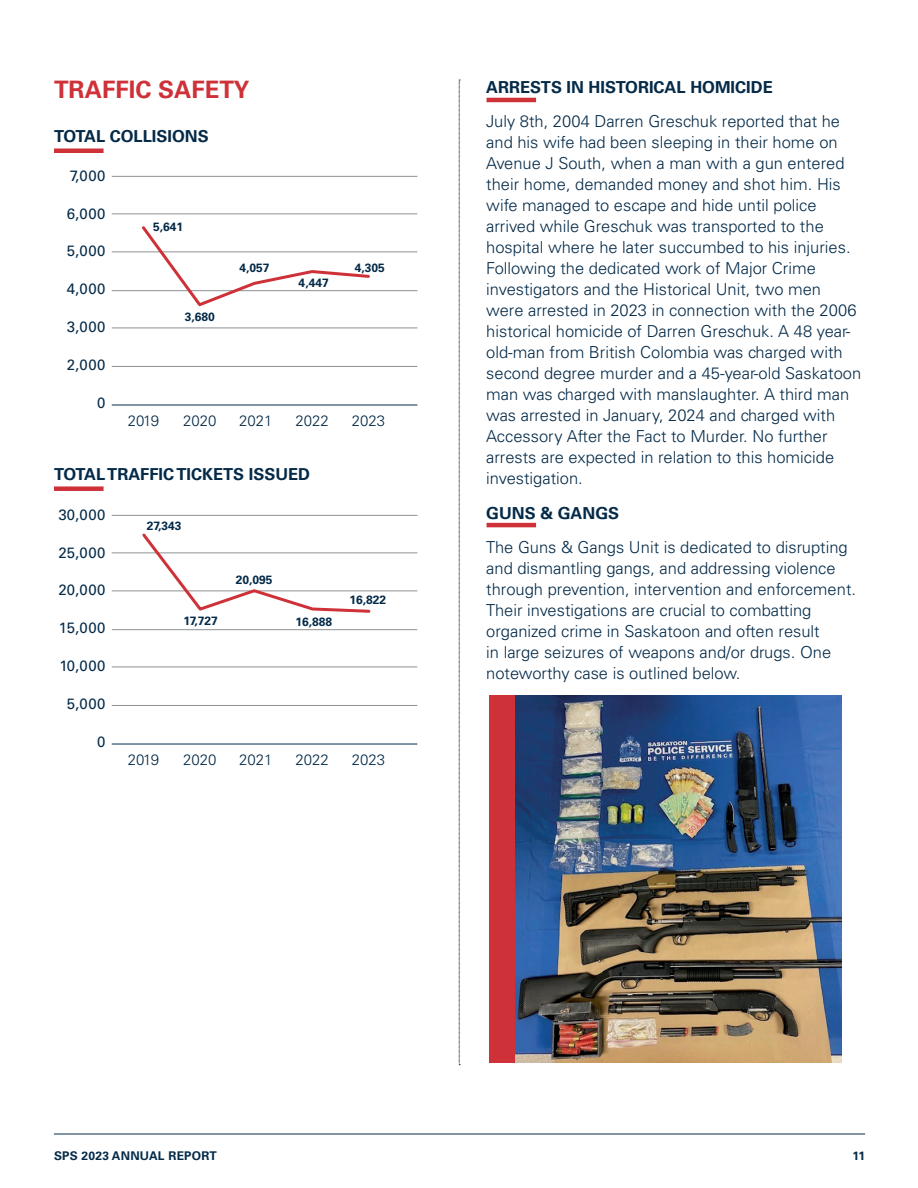
<style>
.page{position:relative;width:918px;height:1188px;background:#fff}
.page>*{position:absolute;margin:0;border:0;box-sizing:border-box;transform-origin:0 0}
.t1{font:700 24px "Univers LT Std";color:#cf3138}
.t2{font:300 16.5px/21px "Univers LT Std";color:#042a48}
.t3{font:700 16.5px "Univers LT Std";color:#042a48}
.t4{font:15px "Univers LT Std";letter-spacing:.04em;color:#042a48}
.t5{font:300 15px "Univers LT Std";color:#042a48}
.t6{font:700 12px "Univers LT Std";color:#042a48}
.t7{font:700 12px "Univers LT Std";letter-spacing:.02em;color:#042a48}
</style>
<div class="page">
<hr style="left:54px;top:1134px;width:811px;height:1px;background:#042a48">
<div style="left:54px;top:148px;width:50px;height:5px;background:#cf3138"></div>
<hr style="left:112px;top:290px;width:305px;height:1px;background:#8f9092">
<hr style="left:112px;top:252px;width:305px;height:1px;background:#8f9092">
<hr style="left:112px;top:214px;width:305px;height:1px;background:#8f9092">
<hr style="left:112px;top:176px;width:305px;height:1px;background:#8f9092">
<hr style="left:112px;top:328px;width:305px;height:1px;background:#8f9092">
<hr style="left:112px;top:366px;width:305px;height:1px;background:#8f9092">
<hr style="left:112px;top:405px;width:305px;height:1px;background:#042a48">
<svg style="left:139px;top:226px;width:233px;height:81px"></svg>
<hr style="left:112px;top:629px;width:305px;height:1px;background:#8f9092">
<hr style="left:112px;top:591px;width:305px;height:1px;background:#8f9092">
<hr style="left:112px;top:553px;width:305px;height:1px;background:#8f9092">
<hr style="left:112px;top:515px;width:305px;height:1px;background:#8f9092">
<hr style="left:112px;top:667px;width:305px;height:1px;background:#8f9092">
<hr style="left:112px;top:705px;width:305px;height:1px;background:#8f9092">
<hr style="left:112px;top:744px;width:305px;height:1px;background:#042a48">
<svg style="left:140px;top:533px;width:232px;height:80px"></svg>
<div style="left:54px;top:486px;width:50px;height:5px;background:#cf3138"></div>
<hr style="left:487px;top:98px;width:49px;height:4px;background:#cf3138">
<img style="left:515px;top:696px;width:326px;height:367px">
<hr style="left:487px;top:523px;width:49px;height:4px;background:#cf3138">
<svg style="left:459px;top:80px;width:1px;height:985px"></svg>
<div style="left:489px;top:696px;width:26px;height:367px;background:#cf3138"></div>
<h1 class="t1" style="left:54px;top:76px;width:197px">TRAFFIC SAFETY</h1>
<p class="t3" style="left:486px;top:77px;width:288px">ARRESTS IN HISTORICAL HOMICIDE</p>
<p class="t2" style="left:486px;top:111px;width:376px">July 8th, 2004 Darren Greschuk reported that he and his wife had been sleeping in their home on Avenue J South, when a man with a gun entered their home, demanded money and shot him. His wife managed to escape and hide until police arrived while Greschuk was transported to the hospital where he later succumbed to his injuries.<br>Following the dedicated work of Major Crime investigators and the Historical Unit, two men were arrested in 2023 in connection with the 2006 historical homicide of Darren Greschuk. A 48 year&shy;old-man from British Colombia was charged with second degree murder and a 45-year-old Saskatoon man was charged with manslaughter. A third man was arrested in January, 2024 and charged with Accessory After the Fact to Murder. No further arrests are expected in relation to this homicide investigation.</p>
<p class="t3" style="left:486px;top:503px;width:134px">GUNS &amp; GANGS</p>
<p class="t2" style="left:486px;top:537px;width:371px">The Guns &amp; Gangs Unit is dedicated to disrupting and dismantling gangs, and addressing violence through prevention, intervention and enforcement.<br>Their investigations are crucial to combatting organized crime in Saskatoon and often result<br>in large seizures of weapons and/or drugs. One noteworthy case is outlined below.</p>
<p class="t3" style="left:54px;top:127px;width:156px">TOTAL COLLISIONS</p>
<p class="t4" style="left:70px;top:167px;width:37px">7,000</p>
<p class="t4" style="left:67px;top:204px;width:40px">6,000</p>
<p class="t4" style="left:67px;top:242px;width:40px">5,000</p>
<p class="t4" style="left:67px;top:280px;width:40px">4,000</p>
<p class="t4" style="left:67px;top:318px;width:40px">3,000</p>
<p class="t4" style="left:67px;top:356px;width:40px">2,000</p>
<p class="t4" style="left:97px;top:394px;width:10px">0</p>
<p class="t5" style="left:128px;top:411px;width:33px">2019</p>
<p class="t5" style="left:183px;top:411px;width:35px">2020</p>
<p class="t5" style="left:239px;top:411px;width:35px">2021</p>
<p class="t5" style="left:296px;top:411px;width:35px">2022</p>
<p class="t5" style="left:352px;top:411px;width:35px">2023</p>
<p class="t6" style="left:153px;top:219px;width:32px">5,641</p>
<p class="t6" style="left:239px;top:260px;width:32px">4,057</p>
<p class="t6" style="left:355px;top:260px;width:32px">4,305</p>
<p class="t6" style="left:299px;top:276px;width:32px">4,447</p>
<p class="t6" style="left:185px;top:310px;width:32px">3,680</p>
<p class="t3" style="left:54px;top:465px;width:258px">TOTAL TRAFFIC TICKETS ISSUED</p>
<p class="t4" style="left:59px;top:506px;width:49px">30,000</p>
<p class="t4" style="left:59px;top:543px;width:49px">25,000</p>
<p class="t4" style="left:59px;top:581px;width:49px">20,000</p>
<p class="t4" style="left:59px;top:619px;width:48px">15,000</p>
<p class="t4" style="left:59px;top:657px;width:48px">10,000</p>
<p class="t4" style="left:67px;top:695px;width:40px">5,000</p>
<p class="t4" style="left:97px;top:733px;width:10px">0</p>
<p class="t6" style="left:147px;top:519px;width:36px">27,343</p>
<p class="t6" style="left:236px;top:573px;width:38px">20,095</p>
<p class="t6" style="left:350px;top:593px;width:38px">16,822</p>
<p class="t6" style="left:184px;top:614px;width:36px">17,727</p>
<p class="t6" style="left:295px;top:615px;width:38px">16,888</p>
<p class="t5" style="left:128px;top:750px;width:33px">2019</p>
<p class="t5" style="left:183px;top:750px;width:35px">2020</p>
<p class="t5" style="left:239px;top:750px;width:35px">2021</p>
<p class="t5" style="left:296px;top:750px;width:35px">2022</p>
<p class="t5" style="left:352px;top:750px;width:35px">2023</p>
<p class="t7" style="left:54px;top:1149px;width:164px">SPS 2023 ANNUAL REPORT</p>
<p class="t6" style="left:853px;top:1149px;width:14px">11</p>
</div>
